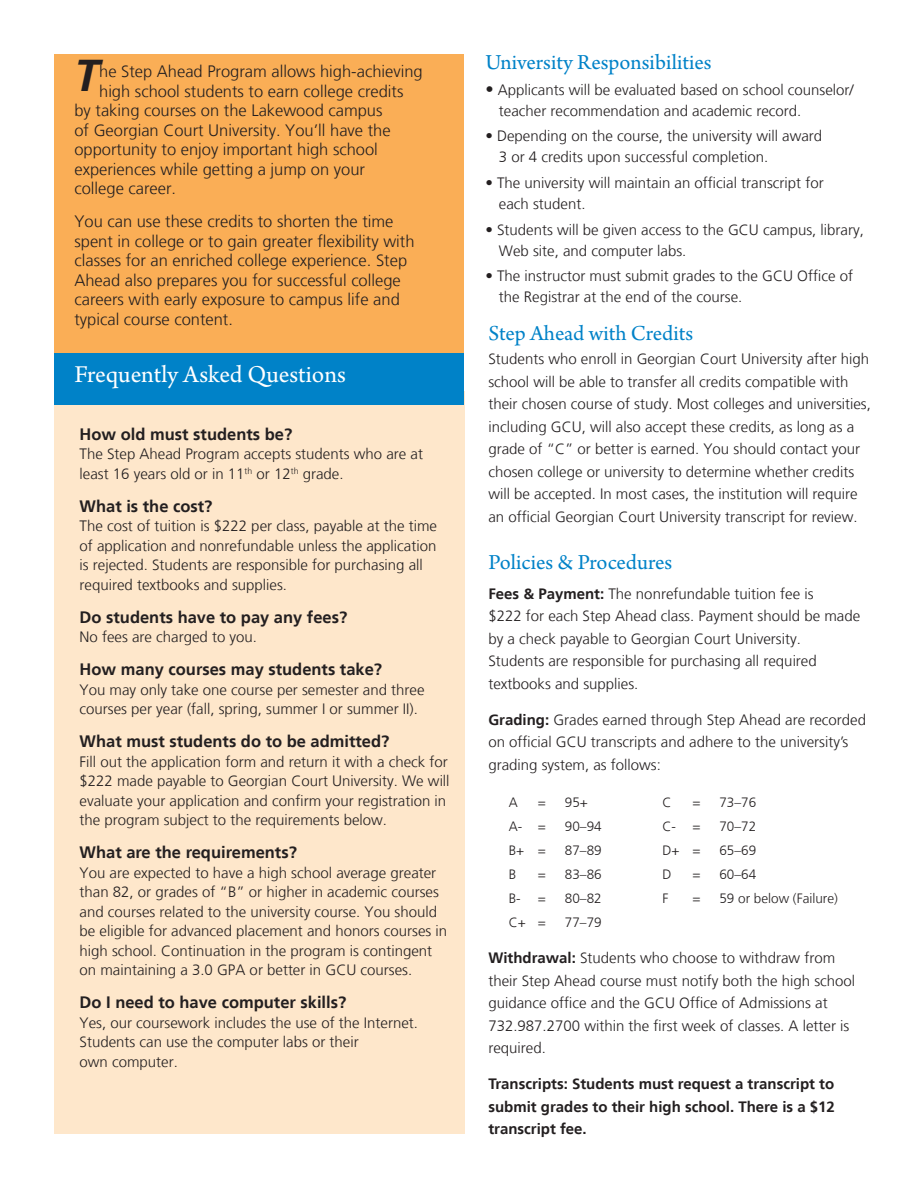
<style>
.page{position:relative;width:918px;height:1188px;background:#fff}
.page>*{position:absolute;margin:0;border:0;box-sizing:border-box;transform-origin:0 0}
.t1{font:italic 700 44.4px "Frutiger LT";color:#231f20}
.t2{font:25.5px "Arno Pro";color:#fff}
.Heading{font:22.5px "Arno Pro";color:#0082c8}
.t3{font:300 16.5px/19.5px "Frutiger LT";color:#231f20}
.t4{font:700 16.5px "Frutiger LT";color:#231f20}
.Text{font:300 15px/22.5px "Frutiger LT";color:#231f20}
.Heading-2{font:300 15px/21px "Frutiger LT";color:#231f20}
.Bulleted_List{font:300 15px/21px "Frutiger LT";color:#231f20}
.Text-2{font:700 15px/22.5px "Frutiger LT";color:#231f20;text-align:justify}
.Text-3{font:300 13.5px "Frutiger LT";color:#231f20}
.s1{font-size:16.5px}
.s2{font-weight:700}
</style>
<div class="page">
<div style="left:54px;top:54px;width:409px;height:338px;background:#faae56"></div>
<div style="left:54px;top:392px;width:410px;height:742px;background:#fee7cb"></div>
<div style="left:54px;top:353px;width:410px;height:51px;background:#0082c8"></div>
<p class="t1" style="left:74px;top:49px;width:26px">T</p>
<p class="t3" style="left:99px;top:62px;width:325px">he Step Ahead Program allows high-achieving</p>
<p class="t3" style="left:99px;top:82px;width:306px">high school students to earn college credits</p>
<p class="t3" style="left:74px;top:101px;width:310px">by taking courses on the Lakewood campus</p>
<p class="t3" style="left:74px;top:121px;width:318px">of Georgian Court University. You’ll have the</p>
<p class="t3" style="left:74px;top:140px;width:305px">opportunity to enjoy important high school</p>
<p class="t3" style="left:74px;top:160px;width:292px">experiences while getting a jump on your</p>
<p class="t3" style="left:74px;top:179px;width:103px">college career.</p>
<p class="t3" style="left:74px;top:212px;width:342px">You can use these credits to shorten the time spent in college or to gain greater flexibility with classes for an enriched college experience. Step Ahead also prepares you for successful college careers with early exposure to campus life and typical course content.</p>
<p class="t2" style="left:74px;top:360px;width:273px">Frequently Asked Questions</p>
<p class="t4" style="left:80px;top:425px;width:214px">How old must students be?</p>
<p class="Text" style="left:80px;top:445px;width:345px;line-height:19.5px">The Step Ahead Program accepts students who are at least 16 years old or in 11<sup>th</sup> or 12<sup>th</sup> grade.</p>
<p class="t4" style="left:80px;top:497px;width:134px">What is the cost?</p>
<p class="Text" style="left:80px;top:517px;width:359px;line-height:19.5px">The cost of tuition is $222 per class, payable at the time of application and nonrefundable unless the application is rejected. Students are responsible for purchasing all required textbooks and supplies.</p>
<p class="t4" style="left:80px;top:608px;width:269px">Do students have to pay any fees?</p>
<p class="Text" style="left:80px;top:626px;width:179px">No fees are charged to you.</p>
<p class="t4" style="left:80px;top:660px;width:304px">How many courses may students take?</p>
<p class="Text" style="left:80px;top:680px;width:347px;line-height:19.5px">You may only take one course per semester and three courses per year (fall, spring, summer I or summer II).</p>
<p class="t4" style="left:80px;top:732px;width:311px">What must students do to be admitted?</p>
<p class="Text" style="left:80px;top:752px;width:372px;line-height:19.5px">Fill out the application form and return it with a check for $222 made payable to Georgian Court University. We will evaluate your application and confirm your registration in the program subject to the requirements below.</p>
<p class="t4" style="left:80px;top:843px;width:219px">What are the requirements?</p>
<p class="Text" style="left:80px;top:863px;width:369px;line-height:19.5px">You are expected to have a high school average greater than 82, or grades of “B” or higher in academic courses and courses related to the university course. You should be eligible for advanced placement and honors courses in high school. Continuation in the program is contingent on maintaining a 3.0 GPA or better in GCU courses.</p>
<p class="t4" style="left:80px;top:993px;width:268px">Do I need to have computer skills?</p>
<p class="Text" style="left:80px;top:1013px;width:340px;line-height:19.5px">Yes, our coursework includes the use of the Internet.<br>Students can use the computer labs or their<br>own computer.</p>
<p class="Heading" style="left:485px;top:50px;width:228px">University Responsibilities</p>
<p class="Heading-2" style="left:499px;top:79px;width:356px;text-indent:-14px"><span class="s1">•</span> Applicants will be evaluated based on school counselor/ teacher recommendation and academic record.</p>
<p class="Heading-2" style="left:485px;top:126px;width:338px">• Depending on the course, the university will award</p>
<p class="Bulleted_List" style="left:499px;top:147px;width:271px">3 or 4 credits upon successful completion.</p>
<p class="Bulleted_List" style="left:499px;top:173px;width:326px;text-indent:-14px">• The university will maintain an official transcript for each student.</p>
<p class="Bulleted_List" style="left:499px;top:219px;width:366px;text-indent:-14px">• Students will be given access to the GCU campus, library,<br>Web site, and computer labs.</p>
<p class="Heading-2" style="left:499px;top:266px;width:356px;text-indent:-14px">• The instructor must submit grades to the GCU Office of the Registrar at the end of the course.</p>
<p class="Heading" style="left:488px;top:321px;width:206px">Step Ahead with Credits</p>
<p class="Text" style="left:488px;top:348px;width:384px">Students who enroll in Georgian Court University after high school will be able to transfer all credits compatible with their chosen course of study. Most colleges and universities, including GCU, will also accept these credits, as long as a grade of “C” or better is earned. You should contact your chosen college or university to determine whether credits will be accepted. In most cases, the institution will require an official Georgian Court University transcript for review.</p>
<p class="Heading" style="left:488px;top:550px;width:185px">Policies &amp; Procedures</p>
<p class="Text" style="left:488px;top:582px;width:373px"><span class="s2">Fees &amp; Payment:</span> The nonrefundable tuition fee is<br>$222 for each Step Ahead class. Payment should be made by a check payable to Georgian Court University.<br>Students are responsible for purchasing all required textbooks and supplies.</p>
<p class="Text" style="left:488px;top:708px;width:379px"><span class="s2">Grading:</span> Grades earned through Step Ahead are recorded on official GCU transcripts and adhere to the university’s grading system, as follows:</p>
<p class="Text-3" style="left:509px;top:795px;width:11px">A</p>
<p class="Text-3" style="left:538px;top:795px;width:10px">=</p>
<p class="Text-3" style="left:565px;top:795px;width:25px">95+</p>
<p class="Text-3" style="left:662px;top:795px;width:11px">C</p>
<p class="Text-3" style="left:692px;top:795px;width:10px">=</p>
<p class="Text-3" style="left:719px;top:795px;width:38px">73–76</p>
<p class="Text-3" style="left:509px;top:819px;width:39px">A- =</p>
<p class="Text-3" style="left:565px;top:819px;width:38px">90–94</p>
<p class="Text-3" style="left:662px;top:819px;width:40px">C- =</p>
<p class="Text-3" style="left:719px;top:819px;width:38px">70–72</p>
<p class="Text-3" style="left:509px;top:843px;width:39px">B+ =</p>
<p class="Text-3" style="left:565px;top:843px;width:38px">87–89</p>
<p class="Text-3" style="left:662px;top:843px;width:40px">D+ =</p>
<p class="Text-3" style="left:719px;top:843px;width:38px">65–69</p>
<p class="Text-3" style="left:509px;top:867px;width:9px">B</p>
<p class="Text-3" style="left:538px;top:867px;width:10px">=</p>
<p class="Text-3" style="left:565px;top:867px;width:38px">83–86</p>
<p class="Text-3" style="left:662px;top:867px;width:11px">D</p>
<p class="Text-3" style="left:692px;top:867px;width:10px">=</p>
<p class="Text-3" style="left:719px;top:867px;width:38px">60–64</p>
<p class="Text-3" style="left:509px;top:891px;width:14px">B-</p>
<p class="Text-3" style="left:538px;top:891px;width:10px">=</p>
<p class="Text-3" style="left:565px;top:891px;width:38px">80–82</p>
<p class="Text-3" style="left:662px;top:891px;width:7px">F</p>
<p class="Text-3" style="left:692px;top:891px;width:10px">=</p>
<p class="Text-3" style="left:719px;top:891px;width:120px">59 or below (Failure)</p>
<p class="Text-3" style="left:509px;top:915px;width:39px">C+ =</p>
<p class="Text-3" style="left:565px;top:915px;width:38px">77–79</p>
<p class="Text" style="left:488px;top:947px;width:368px"><span class="s2">Withdrawal:</span> Students who choose to withdraw from their Step Ahead course must notify both the high school guidance office and the GCU Office of Admissions at 732.987.2700 within the first week of classes. A letter is required.</p>
<p class="Text-2" style="left:488px;top:1073px;width:348px">Transcripts: Students must request a transcript to submit grades to their high school. There is a $12 transcript fee.</p>
</div>
